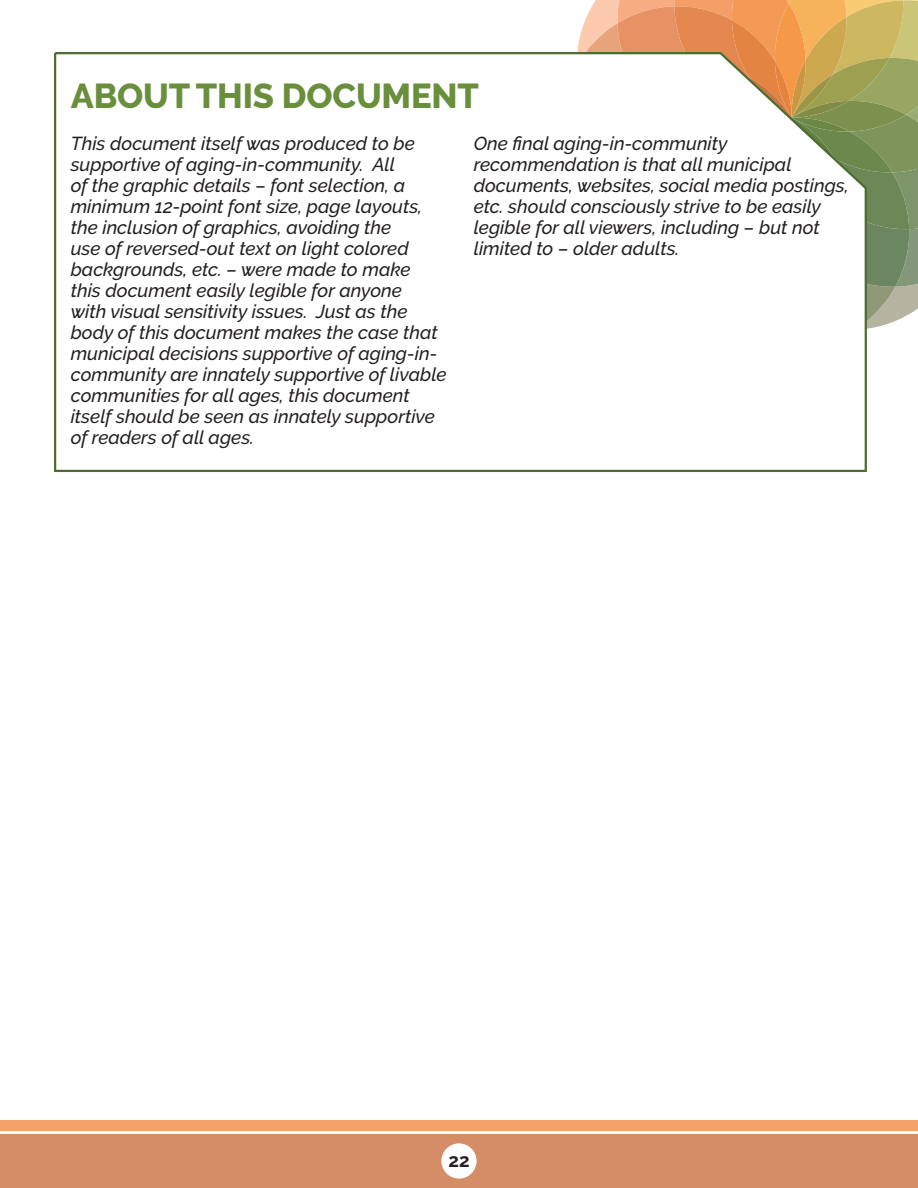
<style>
.page{position:relative;width:918px;height:1188px;background:#fff}
.page>*{position:absolute;margin:0;border:0;box-sizing:border-box;transform-origin:0 0}
.header1{font:800 34.5px "Raleway";letter-spacing:-.005em;color:#6a8f3c}
.body{font:italic 500 18.75px/21px "Raleway";color:#231f20}
.t1{font:700 18.75px "Raleway";color:#231f20}
</style>
<div class="page">
<div style="left:0;top:1134px;width:918px;height:54px;background:#d58d68"></div>
<div style="left:0;top:1120px;width:918px;height:11px;background:#f4a269"></div>
<div style="left:441px;top:1143px;width:36px;height:36px;background:#fff;border-radius:50%"></div>
<svg style="left:577px;top:0;width:341px;height:329px;background:#bea169"></svg>
<svg style="left:54px;top:51px;width:814px;height:421px"></svg>
<p class="header1" style="left:71px;top:76px;width:410px">ABOUT THIS DOCUMENT</p>
<p class="body" style="left:71px;top:132px;width:377px">This document itself was produced to be supportive of aging-in-community. All<br>of the graphic details – font selection, a minimum 12-point font size, page layouts, the inclusion of graphics, avoiding the<br>use of reversed-out text on light colored backgrounds, etc. – were made to make<br>this document easily legible for anyone<br>with visual sensitivity issues. Just as the body of this document makes the case that municipal decisions supportive of aging-in&shy;community are innately supportive of livable communities for all ages, this document itself should be seen as innately supportive of readers of all ages.</p>
<p class="body" style="left:474px;top:132px;width:376px">One final aging-in-community recommendation is that all municipal documents, websites, social media postings, etc. should consciously strive to be easily legible for all viewers, including – but not limited to – older adults.</p>
<p class="t1" style="left:448px;top:1149px;width:23px">22</p>
</div>
